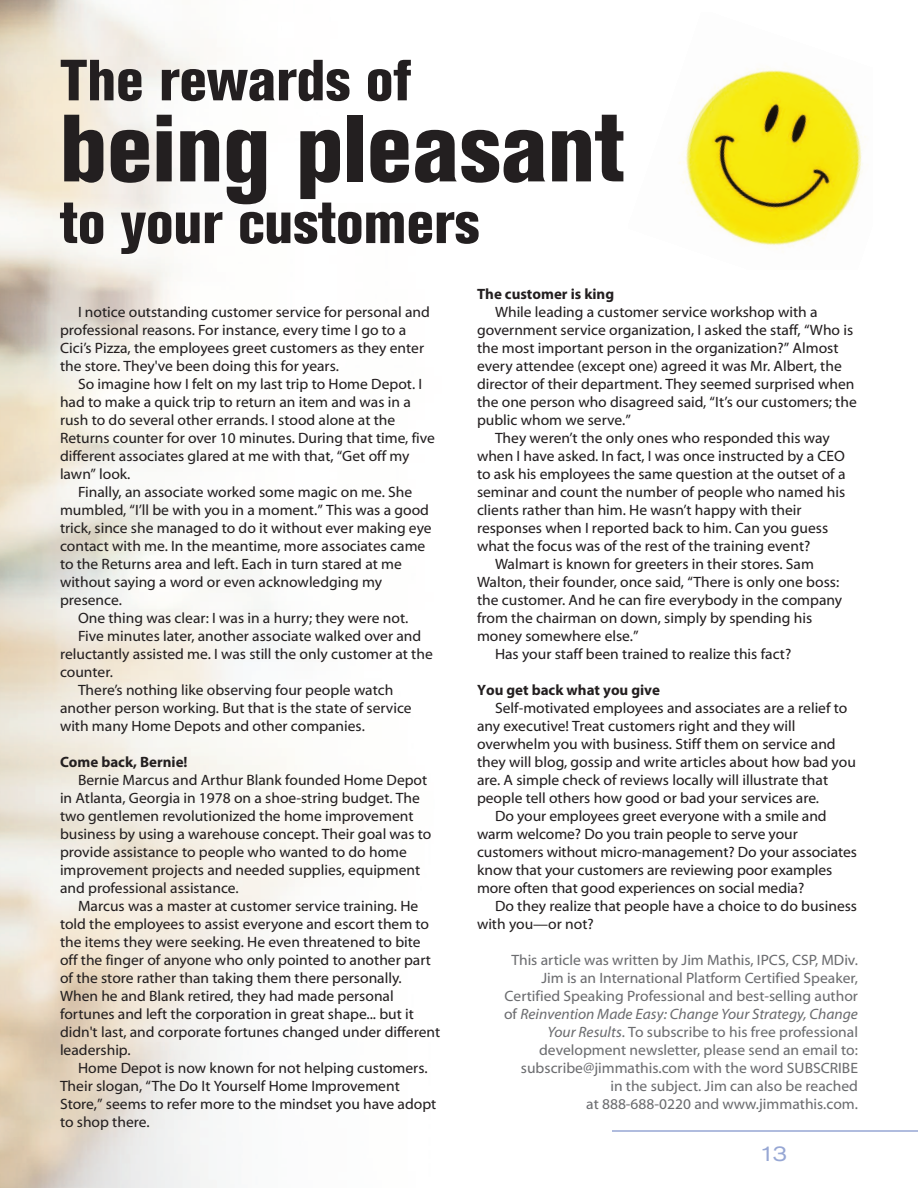
<style>
.page{position:relative;width:918px;height:1188px;background:#fff}
.page>*{position:absolute;margin:0;border:0;box-sizing:border-box;transform-origin:0 0}
.t1{font:800 condensed 94.5px "Akzidenz Grotesk BE";color:#231f20}
.t2{font:800 condensed 57.45px "Akzidenz Grotesk BE";color:#231f20}
.t3{font:expanded 21px "Akzidenz Grotesk BE";color:#97a7d4}
.t4{font:15px/18px "Myriad Web Pro";color:#231f20}
.t5{font:15px/18px "Myriad Web Pro";color:#6c6d70;text-align:right}
.t6{font:700 15px "Myriad Pro";color:#231f20}
.s1{font-style:italic}
</style>
<div class="page">
<hr style="left:612px;top:1130px;width:306px;height:2px;background:#97a7d4">
<img style="left:677px;top:66px;width:189px;height:183px">
<h2 class="t2" style="left:60px;top:60px;width:353px">The rewards of</h2>
<h1 class="t1" style="left:60px;top:115px;width:566px">being pleasant</h1>
<h2 class="t2" style="left:60px;top:203px;width:421px">to your customers</h2>
<p class="t4" style="left:60px;top:303px;width:371px;text-indent:18px">I notice outstanding customer service for personal and professional reasons. For instance, every time I go to a Cici’s Pizza, the employees greet customers as they enter the store. They've been doing this for years.</p>
<p class="t4" style="left:78px;top:375px;width:346px">So imagine how I felt on my last trip to Home Depot. I</p>
<p class="t4" style="left:60px;top:393px;width:352px">had to make a quick trip to return an item and was in a</p>
<p class="t4" style="left:60px;top:411px;width:337px">rush to do several other errands. I stood alone at the</p>
<p class="t4" style="left:60px;top:429px;width:377px">Returns counter for over 10 minutes. During that time, five</p>
<p class="t4" style="left:60px;top:447px;width:351px">different associates glared at me with that, “Get off my</p>
<p class="t4" style="left:60px;top:465px;width:72px">lawn” look.</p>
<p class="t4" style="left:78px;top:483px;width:336px">Finally, an associate worked some magic on me. She</p>
<p class="t4" style="left:60px;top:501px;width:371px">mumbled, “I’ll be with you in a moment.” This was a good</p>
<p class="t4" style="left:60px;top:519px;width:373px">trick, since she managed to do it without ever making eye</p>
<p class="t4" style="left:60px;top:537px;width:367px">contact with me. In the meantime, more associates came</p>
<p class="t4" style="left:60px;top:555px;width:343px">to the Returns area and left. Each in turn stared at me</p>
<p class="t4" style="left:60px;top:573px;width:324px">without saying a word or even acknowledging my</p>
<p class="t4" style="left:60px;top:591px;width:63px">presence.</p>
<p class="t4" style="left:78px;top:609px;width:332px">One thing was clear: I was in a hurry; they were not.</p>
<p class="t4" style="left:78px;top:627px;width:345px">Five minutes later, another associate walked over and</p>
<p class="t4" style="left:60px;top:645px;width:374px">reluctantly assisted me. I was still the only customer at the</p>
<p class="t4" style="left:60px;top:663px;width:54px">counter.</p>
<p class="t4" style="left:78px;top:681px;width:317px">There’s nothing like observing four people watch</p>
<p class="t4" style="left:60px;top:699px;width:353px">another person working. But that is the state of service</p>
<p class="t4" style="left:60px;top:717px;width:306px">with many Home Depots and other companies.</p>
<p class="t6" style="left:60px;top:757px;width:129px">Come back, Bernie!</p>
<p class="t4" style="left:60px;top:771px;width:373px;text-indent:18px">Bernie Marcus and Arthur Blank founded Home Depot in Atlanta, Georgia in 1978 on a shoe-string budget. The two gentlemen revolutionized the home improvement business by using a warehouse concept. Their goal was to provide assistance to people who wanted to do home improvement projects and needed supplies, equipment and professional assistance.</p>
<p class="t4" style="left:60px;top:897px;width:382px;text-indent:18px">Marcus was a master at customer service training. He told the employees to assist everyone and escort them to the items they were seeking. He even threatened to bite off the finger of anyone who only pointed to another part of the store rather than taking them there personally.<br>When he and Blank retired, they had made personal fortunes and left the corporation in great shape... but it didn't last, and corporate fortunes changed under different leadership.</p>
<p class="t4" style="left:60px;top:1059px;width:378px;text-indent:18px">Home Depot is now known for not helping customers.<br>Their slogan, “The Do It Yourself Home Improvement Store,” seems to refer more to the mindset you have adopt to shop there.</p>
<p class="t6" style="left:477px;top:289px;width:139px">The customer is king</p>
<p class="t4" style="left:495px;top:303px;width:324px">While leading a customer service workshop with a</p>
<p class="t4" style="left:477px;top:321px;width:378px">government service organization, I asked the staff, “Who is</p>
<p class="t4" style="left:477px;top:339px;width:363px">the most important person in the organization?” Almost</p>
<p class="t4" style="left:477px;top:357px;width:366px">every attendee (except one) agreed it was Mr. Albert, the</p>
<p class="t4" style="left:477px;top:375px;width:379px">director of their department. They seemed surprised when</p>
<p class="t4" style="left:477px;top:393px;width:381px">the one person who disagreed said, “It’s our customers; the</p>
<p class="t4" style="left:477px;top:411px;width:155px">public whom we serve.”</p>
<p class="t4" style="left:495px;top:429px;width:336px">They weren’t the only ones who responded this way</p>
<p class="t4" style="left:477px;top:447px;width:370px">when I have asked. In fact, I was once instructed by a CEO</p>
<p class="t4" style="left:477px;top:465px;width:370px">to ask his employees the same question at the outset of a</p>
<p class="t4" style="left:477px;top:483px;width:370px">seminar and count the number of people who named his</p>
<p class="t4" style="left:477px;top:501px;width:326px">clients rather than him. He wasn’t happy with their</p>
<p class="t4" style="left:477px;top:519px;width:353px">responses when I reported back to him. Can you guess</p>
<p class="t4" style="left:477px;top:537px;width:335px">what the focus was of the rest of the training event?</p>
<p class="t4" style="left:495px;top:555px;width:320px">Walmart is known for greeters in their stores. Sam</p>
<p class="t4" style="left:477px;top:573px;width:364px">Walton, their founder, once said, “There is only one boss:</p>
<p class="t4" style="left:477px;top:591px;width:367px">the customer. And he can fire everybody in the company</p>
<p class="t4" style="left:477px;top:609px;width:337px">from the chairman on down, simply by spending his</p>
<p class="t4" style="left:477px;top:627px;width:163px">money somewhere else.”</p>
<p class="t4" style="left:495px;top:645px;width:298px">Has your staff been trained to realize this fact?</p>
<p class="t6" style="left:477px;top:685px;width:185px">You get back what you give</p>
<p class="t4" style="left:495px;top:699px;width:354px">Self-motivated employees and associates are a relief to</p>
<p class="t4" style="left:477px;top:717px;width:320px">any executive! Treat customers right and they will</p>
<p class="t4" style="left:477px;top:735px;width:360px">overwhelm you with business. Stiff them on service and</p>
<p class="t4" style="left:477px;top:753px;width:380px">they will blog, gossip and write articles about how bad you</p>
<p class="t4" style="left:477px;top:771px;width:353px">are. A simple check of reviews locally will illustrate that</p>
<p class="t4" style="left:477px;top:789px;width:344px">people tell others how good or bad your services are.</p>
<p class="t4" style="left:495px;top:807px;width:333px">Do your employees greet everyone with a smile and</p>
<p class="t4" style="left:477px;top:825px;width:322px">warm welcome? Do you train people to serve your</p>
<p class="t4" style="left:477px;top:843px;width:381px">customers without micro-management? Do your associates</p>
<p class="t4" style="left:477px;top:861px;width:357px">know that your customers are reviewing poor examples</p>
<p class="t4" style="left:477px;top:879px;width:329px">more often that good experiences on social media?</p>
<p class="t4" style="left:495px;top:897px;width:364px">Do they realize that people have a choice to do business</p>
<p class="t4" style="left:477px;top:915px;width:118px">with you—or not?</p>
<p class="t5" style="left:504px;top:951px;width:355px">This article was written by Jim Mathis, IPCS, CSP, MDiv.<br>Jim is an International Platform Certified Speaker, Certified Speaking Professional and best-selling author of <span class="s1">Reinvention Made Easy: Change Your Strategy, Change Your Results</span>. To subscribe to his free professional development newsletter, please send an email to: subscribe@jimmathis.com with the word SUBSCRIBE<br>in the subject. Jim can also be reached<br>at 888-688-0220 and www.jimmathis.com.</p>
<h3 class="t3" style="left:760px;top:1146px;width:29px">13</h3>
</div>
